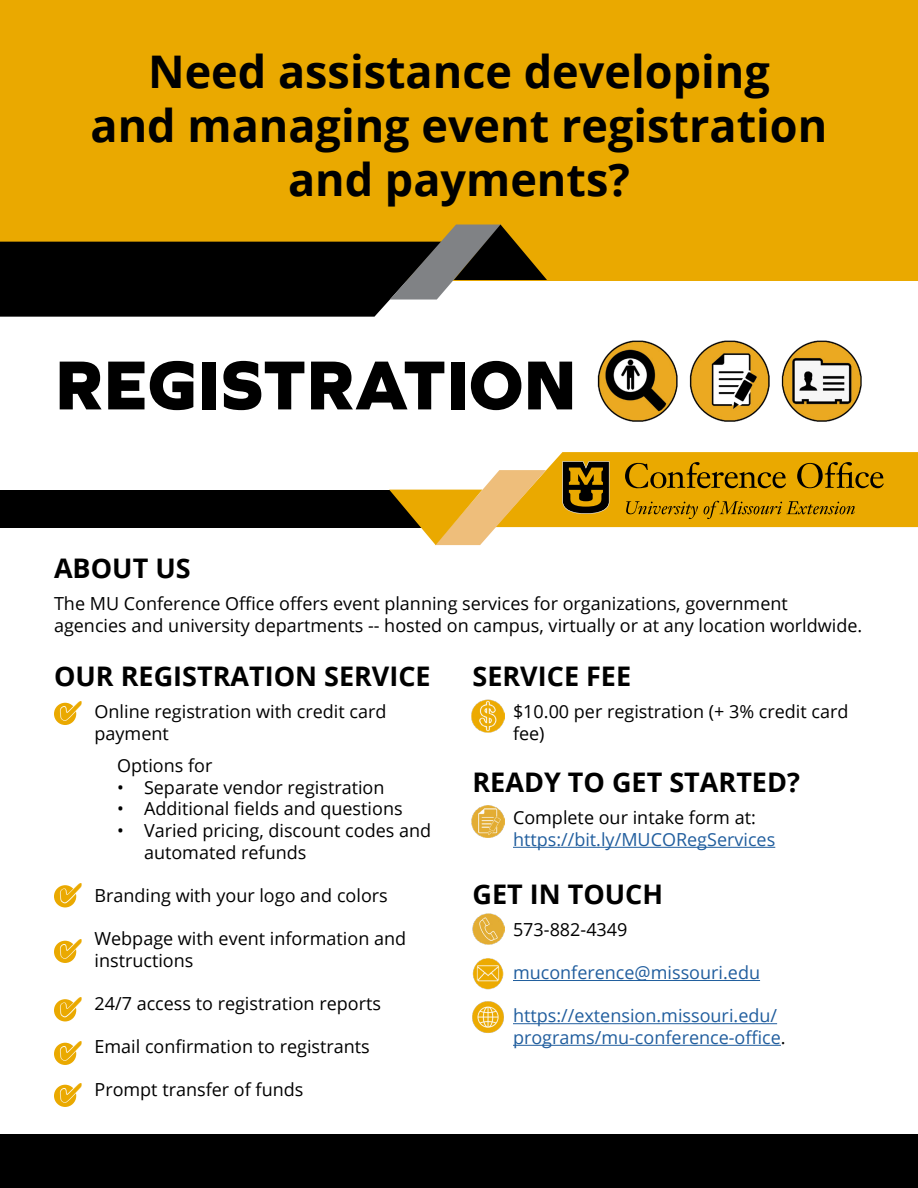
<style>
.page{position:relative;width:918px;height:1188px;background:#fff}
.page>*{position:absolute;margin:0;border:0;box-sizing:border-box;transform-origin:0 0}
.t1{font:800 72px "Graphie";color:#000}
.t2{font:700 45px/54px "Open Sans";color:#000;text-align:center}
.t3{font:700 27px "Open Sans";color:#000}
.t4{font:18px/21.6px "Open Sans";color:#000}
.t5{font:18px/21.6px "Open Sans";color:#215e9e}
.s1{color:#000}
</style>
<div class="page">
<div style="left:0;top:0;width:918px;height:280px;background:#eaa900"></div>
<svg style="left:0;top:225px;width:547px;height:92px"></svg>
<div style="left:1px;top:490px;width:434px;height:38px;background:#000"></div>
<svg style="left:389px;top:452px;width:529px;height:93px"></svg>
<hr style="left:513px;top:847px;width:262px;height:1px;background:#215e9e">
<hr style="left:513px;top:980px;width:247px;height:1px;background:#215e9e">
<hr style="left:513px;top:1023px;width:264px;height:1px;background:#215e9e">
<hr style="left:513px;top:1045px;width:268px;height:1px;background:#215e9e">
<div style="left:54px;top:703px;width:22px;height:22px;background:#eaa900;border-radius:50%"></div>
<div style="left:54px;top:885px;width:22px;height:22px;background:#eaa900;border-radius:50%"></div>
<div style="left:54px;top:999px;width:22px;height:22px;background:#eaa900;border-radius:50%"></div>
<div style="left:54px;top:941px;width:22px;height:22px;background:#eaa900;border-radius:50%"></div>
<div style="left:54px;top:1043px;width:22px;height:22px;background:#eaa900;border-radius:50%"></div>
<div style="left:54px;top:1085px;width:22px;height:22px;background:#eaa900;border-radius:50%"></div>
<img style="left:472px;top:958px;width:32px;height:31px">
<img style="left:472px;top:913px;width:32px;height:32px">
<img style="left:472px;top:699px;width:32px;height:34px">
<img style="left:472px;top:805px;width:32px;height:33px">
<div style="left:0;top:1134px;width:918px;height:54px;background:#000"></div>
<img style="left:597px;top:341px;width:265px;height:80px">
<img style="left:472px;top:1001px;width:32px;height:32px">
<svg style="left:61px;top:702px;width:16px;height:18px"></svg>
<svg style="left:61px;top:885px;width:16px;height:18px"></svg>
<svg style="left:61px;top:999px;width:16px;height:18px"></svg>
<svg style="left:61px;top:940px;width:16px;height:18px"></svg>
<svg style="left:61px;top:1042px;width:16px;height:60px"></svg>
<h2 class="t2" style="left:91px;top:44px;width:738px">Need assistance developing<br>and managing event registration and payments?</h2>
<h1 class="t1" style="left:55px;top:343px;width:523px">REGISTRATION</h1>
<h3 class="t3" style="left:54px;top:549px;width:138px">ABOUT US</h3>
<p class="t4" style="left:54px;top:593px;width:810px">The MU Conference Office offers event planning services for organizations, government agencies and university departments -- hosted on campus, virtually or at any location worldwide.</p>
<h3 class="t3" style="left:54px;top:657px;width:378px">OUR REGISTRATION SERVICE</h3>
<p class="t4" style="left:94px;top:700px;width:293px">Online registration with credit card payment</p>
<p class="t4" style="left:117px;top:754px;width:97px">Options for</p>
<p class="t4" style="left:117px;top:776px;width:269px">• Separate vendor registration</p>
<p class="t4" style="left:117px;top:798px;width:287px">• Additional fields and questions</p>
<p class="t4" style="left:144px;top:819px;width:289px;text-indent:-27px">• Varied pricing, discount codes and automated refunds</p>
<p class="t4" style="left:94px;top:884px;width:295px">Branding with your logo and colors</p>
<p class="t4" style="left:94px;top:927px;width:313px">Webpage with event information and instructions</p>
<p class="t4" style="left:94px;top:992px;width:288px">24/7 access to registration reports</p>
<p class="t4" style="left:94px;top:1035px;width:277px">Email confirmation to registrants</p>
<p class="t4" style="left:94px;top:1078px;width:210px">Prompt transfer of funds</p>
<h3 class="t3" style="left:472px;top:657px;width:160px">SERVICE FEE</h3>
<p class="t4" style="left:513px;top:700px;width:337px">$10.00 per registration (+ 3% credit card fee)</p>
<h3 class="t3" style="left:472px;top:763px;width:329px">READY TO GET STARTED?</h3>
<p class="t4" style="left:513px;top:807px;width:244px">Complete our intake form at:</p>
<p class="t5" style="left:513px;top:828px;width:264px">https://bit.ly/MUCORegServices</p>
<h3 class="t3" style="left:472px;top:875px;width:192px">GET IN TOUCH</h3>
<p class="t4" style="left:513px;top:918px;width:116px">573-882-4349</p>
<p class="t5" style="left:513px;top:961px;width:249px">muconference@missouri.edu</p>
<p class="t5" style="left:513px;top:1005px;width:274px">https://extension.missouri.edu/ programs/mu-conference-office<span class="s1">.</span></p>
</div>
